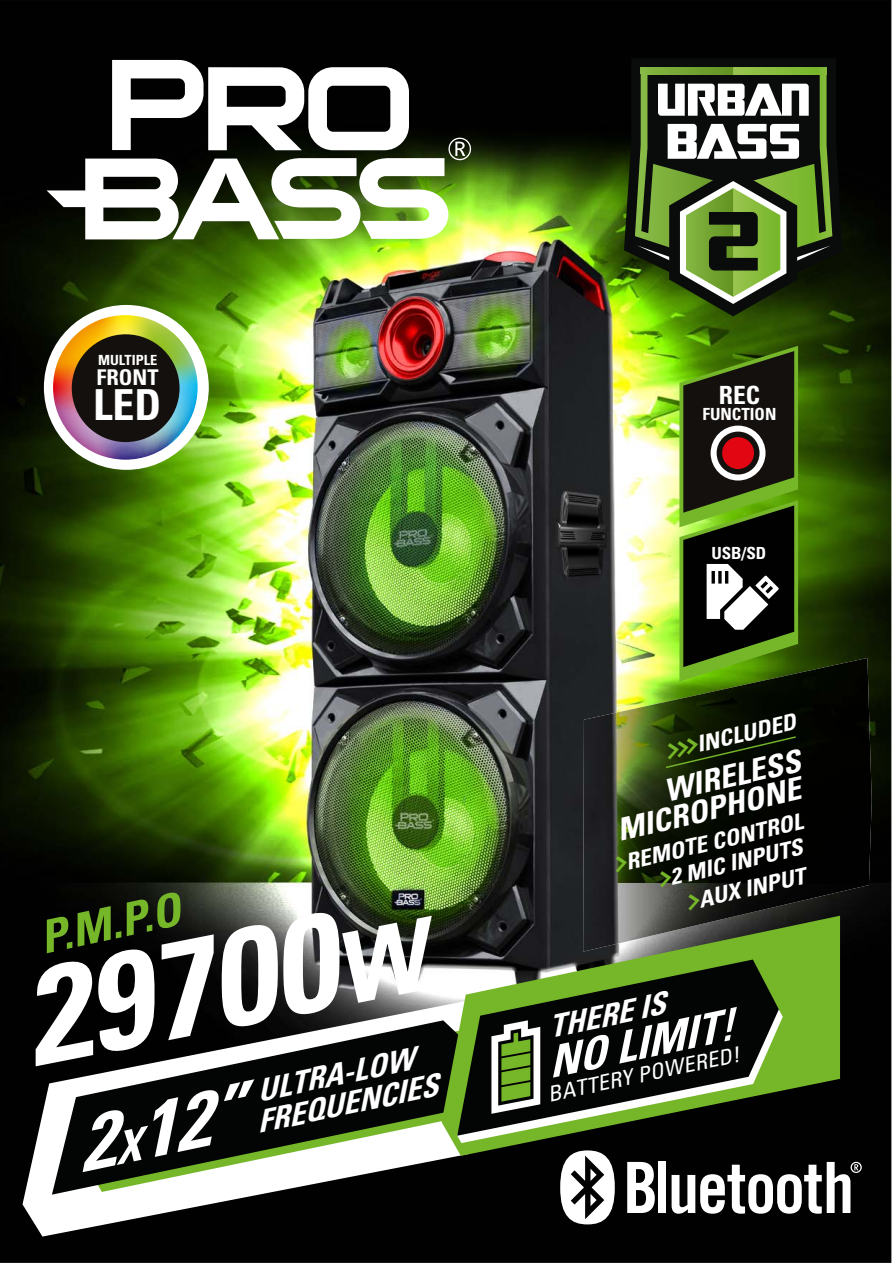
<style>
.page{position:relative;width:893px;height:1263px;background:#fff}
.page>*{position:absolute;margin:0;border:0;box-sizing:border-box;transform-origin:0 0}
.t1{font:italic 700 condensed 136.2px "Univers LT Std";color:#fff;scale:1.04 1}
.t2{font:italic 700 condensed 76.8px "Univers LT Std";color:#fff;scale:1.04 1}
.t3{font:italic 700 condensed 45.45px "Univers LT Std";color:#76b72a;scale:1.05 1}
.t4{font:italic 700 condensed 43.2px "Univers LT Std";color:#fff;scale:1.04 1}
.t5{font:700 condensed 42.75px "Univers LT Std";color:#fff}
.t6{font:italic 700 condensed 30.9px "Univers LT Std";color:#fff;scale:1.05 1}
.t7{font:italic 700 condensed 30.45px/30.9px "Univers LT Std";color:#fff;scale:1.04 1}
.t8{font:700 condensed 25.05px "Univers LT Std";color:#fff}
.t9{font:italic 700 condensed 22.5px/28.3px "Univers LT Std";color:#fff;text-align:right;scale:1.05 1}
.t10{font:700 condensed 21.75px "Univers LT Std";color:#fff}
.t11{font:italic condensed 21.3px "Univers LT Std";color:#fff;scale:1.04 1}
.t12{font:700 condensed 16.65px "Univers LT Std";color:#fff}
.t13{font:700 condensed 13.95px "Univers LT Std";color:#fff}
.s1{font-family:"Andada SC";font-stretch:normal;font-size:30px;color:#76b72a}
.s2{font-size:98.7px}
.s3{font-size:44.25px}
</style>
<div class="page">
<img style="left:0;top:0;width:891px;height:1263px">
<svg style="left:47px;top:60px;width:424px;height:179px"></svg>
<svg style="left:627px;top:1162px;width:28px;height:51px"></svg>
<div style="left:658px;top:1162px;width:8px;height:51px;background:#fff"></div>
<svg style="left:560px;top:1156px;width:55px;height:68px"></svg>
<svg style="left:671px;top:1162px;width:191px;height:52px"></svg>
<svg style="left:624px;top:58px;width:218px;height:245px;background:#101707"></svg>
<svg style="left:635px;top:67px;width:197px;height:249px"></svg>
<svg style="left:23px;top:994px;width:479px;height:243px;fill:#010101"></svg>
<svg style="left:52px;top:1020px;width:431px;height:175px;fill:#030404"></svg>
<svg style="left:442px;top:916px;width:398px;height:240px;background:#415a25"></svg>
<svg style="left:457px;top:994px;width:326px;height:149px;background:#31431b"></svg>
<svg style="left:457px;top:960px;width:322px;height:176px;background:#324022"></svg>
<svg style="left:491px;top:1020px;width:49px;height:94px"></svg>
<img style="left:583px;top:658px;width:289px;height:294px">
<svg style="left:666px;top:736px;width:130px;height:32px;background:#0f1a03"></svg>
<div style="left:44px;top:305px;width:165px;height:165px;background:#fff;border-radius:50%"></div>
<img style="left:53px;top:315px;width:145px;height:145px">
<div style="left:72px;top:334px;width:108px;height:108px;background:#13100d;border-radius:50%"></div>
<svg style="left:679px;top:346px;width:119px;height:336px;background:#3b4e22"></svg>
<div style="left:722px;top:437px;width:32px;height:32px;background:#e20613;border-radius:50%"></div>
<p class="t13" style="left:98px;top:352px;width:61px">MULTIPLE</p>
<p class="t10" style="left:97px;top:365px;width:63px">FRONT</p>
<h3 class="t5" style="left:93px;top:381px;width:70px">LED</h3>
<p class="t8" style="left:719px;top:381px;width:43px">REC</p>
<p class="t12" style="left:702px;top:405px;width:75px">FUNCTION</p>
<p class="t12" style="left:711px;top:543px;width:56px">USB/SD</p>
<p class="t9" style="left:661px;top:738px;width:130px;rotate:-13deg"><span class="s1">&gt;&gt;&gt;</span>INCLUDED</p>
<h3 class="t6" style="left:660px;top:774px;width:134px;rotate:-13deg">WIRELESS</h3>
<h3 class="t6" style="left:613px;top:813px;width:180px;rotate:-13deg">MICROPHONE</h3>
<p class="t9" style="left:608px;top:852px;width:188px;rotate:-13deg"><span class="s1">&gt;</span>REMOTE CONTROL</p>
<p class="t9" style="left:653px;top:867px;width:144px;rotate:-13deg"><span class="s1">&gt;</span>2 MIC INPUTS <span class="s1">&gt;</span>AUX INPUT</p>
<h3 class="t3" style="left:35px;top:912px;width:137px;rotate:-12deg">P.M.P.O</h3>
<h1 class="t1" style="left:10px;top:942px;width:391px;rotate:-11deg">29700<span class="s2">W</span></h1>
<h2 class="t2" style="left:67px;top:1103px;width:163px;rotate:-12deg">2<span class="s3">X</span>12”</h2>
<h3 class="t7" style="left:545px;top:1013px;width:116px;rotate:-12deg">THERE IS</h3>
<h3 class="t4" style="left:542px;top:1039px;width:183px;rotate:-12deg">NO LIMIT!</h3>
<h3 class="t7" style="left:247px;top:1078px;width:179px;rotate:-12deg">ULTRA-LOW<br>FREQUENCIES</h3>
<p class="t11" style="left:545px;top:1082px;width:189px;rotate:-12deg">BATTERY POWERED!</p>
</div>
